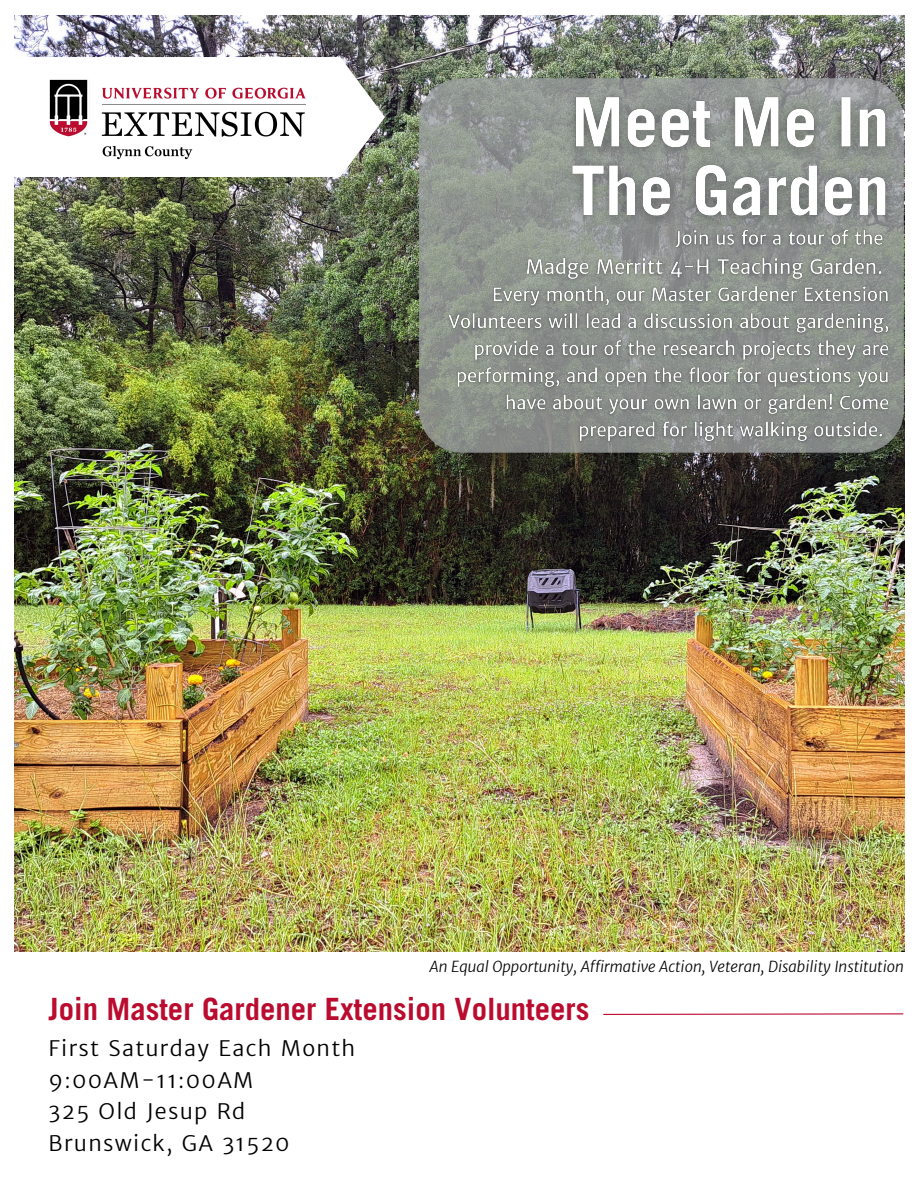
<style>
.page{position:relative;width:918px;height:1188px;background:#fff}
.page>*{position:absolute;margin:0;border:0;box-sizing:border-box;transform-origin:0 0}
.t1{font:700 30.75px "Trade Gothic LT Std";color:#ba0c2f}
.t2{font:300 21.45px "Merriweather Sans";letter-spacing:.06em;color:#000}
.t3{font:italic 300 15px "Merriweather Sans";color:#000}
</style>
<div class="page">
<img style="left:14px;top:15px;width:890px;height:936px">
<svg style="left:603px;top:1013px;width:301px;height:2px"></svg>
<img style="left:14px;top:57px;width:371px;height:120px">
<img style="left:49px;top:78px;width:256px;height:82px">
<svg style="left:419px;top:78px;width:485px;height:375px;background:#8e948e"></svg>
<img style="left:553px;top:83px;width:352px;height:171px">
<img style="left:443px;top:224px;width:451px;height:224px">
<p class="t3" style="left:430px;top:958px;width:476px">An Equal Opportunity, Affirmative Action, Veteran, Disability Institution</p>
<p class="t1" style="left:49px;top:998px;width:542px">Join Master Gardener Extension Volunteers</p>
<p class="t2" style="left:49px;top:1035px;width:308px">First Saturday Each Month</p>
<p class="t2" style="left:49px;top:1067px;width:206px">9:00AM-11:00AM</p>
<p class="t2" style="left:49px;top:1098px;width:198px">325 Old Jesup Rd</p>
<p class="t2" style="left:49px;top:1130px;width:243px">Brunswick, GA 31520</p>
</div>
